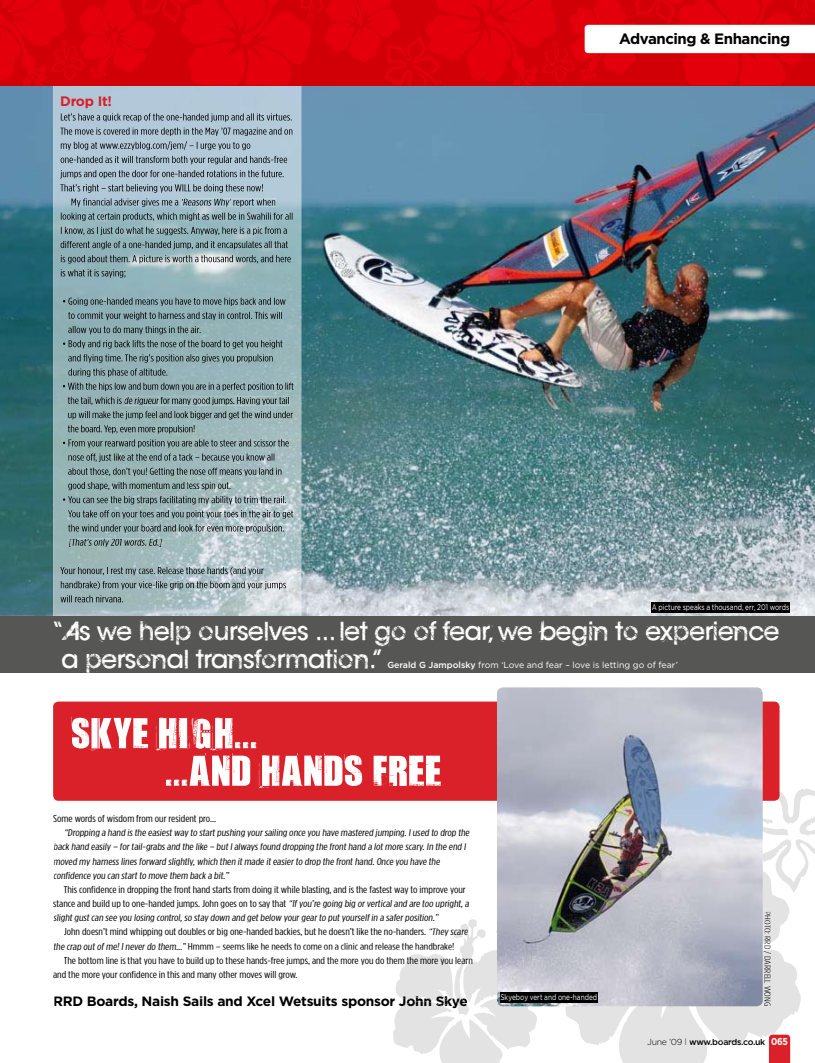
<style>
.page{position:relative;width:815px;height:1063px;background:#fff}
.page>*{position:absolute;margin:0;border:0;box-sizing:border-box;transform-origin:0 0}
.t1{font:25px/27.5px "Affliction";letter-spacing:-.025em;color:#fff}
.t2{font:700 15px "Gotham";letter-spacing:-.03em;color:#000}
.t3{font:700 13.75px "Gotham";letter-spacing:-.02em;color:#000}
.t4{font:700 13.75px "Gotham";letter-spacing:-.02em;color:#da2028}
.t5{font:10px "Gotham Condensed";color:#000;scale:1.2 1}
.t6{font:8.75px "Gotham";color:#fff}
.t7{font:500 8.75px "Gotham";letter-spacing:-.03em;color:#000}
.t8{font:300 8.75px "Gotham Condensed";color:#000;scale:1.3 1}
.t9{font:8.12px "Gotham";color:#fff;scale:.8 1}
.s1{font-weight:500}
.s2{font-weight:300}
.s3{font-weight:300;font-size:7px}
.s4{font-weight:700;font-size:10px;color:#fff}
</style>
<div class="page">
<svg style="left:565px;top:893px;width:236px;height:170px;fill:#e3e3e3"></svg>
<svg style="left:763px;top:789px;width:52px;height:104px"></svg>
<div style="left:53px;top:702px;width:727px;height:99px;background:#da2028;border-radius:5px"></div>
<svg style="left:71px;top:717px;width:370px;height:71px"></svg>
<img style="left:0;top:85px;width:815px;height:532px">
<img style="left:53px;top:85px;width:248px;height:532px">
<img style="left:61px;top:113px;width:231px;height:9px">
<img style="left:60px;top:128px;width:233px;height:8px">
<img style="left:61px;top:141px;width:190px;height:9px">
<img style="left:61px;top:156px;width:226px;height:8px">
<img style="left:60px;top:170px;width:224px;height:8px">
<img style="left:60px;top:184px;width:204px;height:9px">
<img style="left:71px;top:198px;width:108px;height:9px">
<img style="left:181px;top:198px;width:50px;height:9px">
<img style="left:231px;top:198px;width:45px;height:9px">
<img style="left:61px;top:213px;width:232px;height:8px">
<img style="left:61px;top:227px;width:226px;height:8px">
<img style="left:61px;top:241px;width:227px;height:8px">
<img style="left:61px;top:255px;width:230px;height:9px">
<img style="left:61px;top:269px;width:64px;height:9px">
<svg style="left:60px;top:300px;width:6px;height:5px"></svg>
<img style="left:68px;top:298px;width:218px;height:8px">
<img style="left:68px;top:312px;width:214px;height:8px">
<img style="left:68px;top:326px;width:133px;height:8px">
<svg style="left:60px;top:342px;width:6px;height:5px"></svg>
<img style="left:69px;top:340px;width:214px;height:9px">
<img style="left:68px;top:354px;width:205px;height:9px">
<img style="left:68px;top:368px;width:100px;height:9px">
<svg style="left:60px;top:385px;width:6px;height:5px"></svg>
<img style="left:68px;top:383px;width:226px;height:8px">
<img style="left:68px;top:397px;width:54px;height:8px">
<img style="left:124px;top:397px;width:35px;height:8px">
<img style="left:159px;top:397px;width:131px;height:8px">
<img style="left:68px;top:411px;width:225px;height:8px">
<img style="left:68px;top:425px;width:127px;height:9px">
<svg style="left:60px;top:442px;width:6px;height:4px"></svg>
<img style="left:68px;top:439px;width:221px;height:9px">
<img style="left:68px;top:454px;width:207px;height:8px">
<img style="left:68px;top:468px;width:214px;height:8px">
<img style="left:68px;top:482px;width:163px;height:8px">
<svg style="left:60px;top:498px;width:6px;height:5px"></svg>
<img style="left:68px;top:496px;width:218px;height:8px">
<img style="left:68px;top:510px;width:226px;height:9px">
<img style="left:68px;top:524px;width:216px;height:9px">
<img style="left:69px;top:539px;width:93px;height:8px">
<img style="left:60px;top:567px;width:204px;height:8px">
<img style="left:61px;top:581px;width:225px;height:9px">
<img style="left:61px;top:595px;width:63px;height:7px">
<div style="left:0;top:617px;width:815px;height:56px;background:#565655"></div>
<img style="left:497px;top:687px;width:266px;height:319px">
<svg style="left:393px;top:898px;width:170px;height:165px"></svg>
<svg style="left:764px;top:912px;width:7px;height:31px"></svg>
<svg style="left:764px;top:950px;width:7px;height:4px"></svg>
<div style="left:764px;top:957px;width:7px;height:16px;background:#e3e3e3"></div>
<div style="left:764px;top:974px;width:7px;height:32px;background:#e3e3e3"></div>
<img style="left:652px;top:603px;width:137px;height:10px">
<img style="left:500px;top:993px;width:97px;height:10px">
<svg style="left:0;top:0;width:815px;height:85px;background:#dd1018"></svg>
<svg style="left:769px;top:1035px;width:21px;height:28px"></svg>
<div style="left:648px;top:1039px;width:34px;height:6px;background:#e3e3e3"></div>
<svg style="left:686px;top:1039px;width:59px;height:6px"></svg>
<div style="left:620px;top:33px;width:169px;height:13px;background:#fff"></div>
<h3 class="t4" style="left:60px;top:92px;width:53px">Drop It!</h3>
<h2 class="t2" style="left:619px;top:29px;width:172px">Advancing &amp; Enhancing</h2>
<p class="t9" style="left:652px;top:602px;width:174px">A picture speaks a thousand, err, 201 words</p>
<h1 class="t1" style="left:62px;top:620px;width:720px;text-indent:-9px">“As we help ourselves ... let go of fear, we begin to experience a personal transformation.”</h1>
<p class="t6" style="left:387px;top:659px;width:292px"><span class="s1">Gerald G Jampolsky</span> from ‘Love and fear – love is letting go of fear’</p>
<p class="t5" style="left:53px;top:813px;width:137px">Some words of wisdom from our resident pro...</p>
<p class="t5" style="left:64px;top:827px;width:341px">“Dropping a hand is the easiestway to startpushing yoursailing once you have mastered jumping.Iused to drop the</p>
<p class="t5" style="left:53px;top:841px;width:347px">back hand easily – fortail-grabs and the like – butIalways found dropping the fronthand a lotmore scary.In the end I</p>
<p class="t5" style="left:53px;top:855px;width:325px">moved my harness lines forward slightly,which then itmade iteasierto drop the fronthand.Once you have the</p>
<p class="t5" style="left:53px;top:870px;width:149px">confidence you can startto move them back a bit.”</p>
<p class="t5" style="left:64px;top:884px;width:337px">This confidence in dropping the front hand starts from doing it while blasting, and is the fastest way to improve your</p>
<p class="t5" style="left:53px;top:898px;width:349px">stance and build up to one-handed jumps. John goes on to say that “Ifyou’re going big orverticaland are too upright,a</p>
<p class="t5" style="left:53px;top:912px;width:324px">slightgustcan see you losing control,so stay down and getbelow yourgearto putyourselfin a saferposition.”</p>
<p class="t5" style="left:64px;top:926px;width:340px">John doesn’t mind whipping out doubles or big one-handed backies, but he doesn’t like the no-handers. “They scare</p>
<p class="t5" style="left:53px;top:940px;width:336px">the crap outofme!Ineverdo them...” Hmmm – seems like he needs to come on a clinic and release the handbrake!</p>
<p class="t5" style="left:64px;top:955px;width:342px">The bottom line is that you have to build up to these hands-free jumps, and the more you do them the more you learn</p>
<p class="t5" style="left:53px;top:969px;width:205px">and the more your confidence in this and many other moves will grow.</p>
<h3 class="t3" style="left:53px;top:992px;width:416px">RRD Boards, Naish Sails and Xcel Wetsuits sponsor John Skye</h3>
<p class="t9" style="left:500px;top:992px;width:122px">Skyeboy vert and one-handed</p>
<p class="t8" style="left:772px;top:911px;width:75px;rotate:90deg">Photo: RRd / dARRell Wong</p>
<p class="t7" style="left:647px;top:1036px;width:142px"><span class="s2">June ’09</span> <span class="s3">|</span> www.boards.co.uk <span class="s4">065</span></p>
</div>
